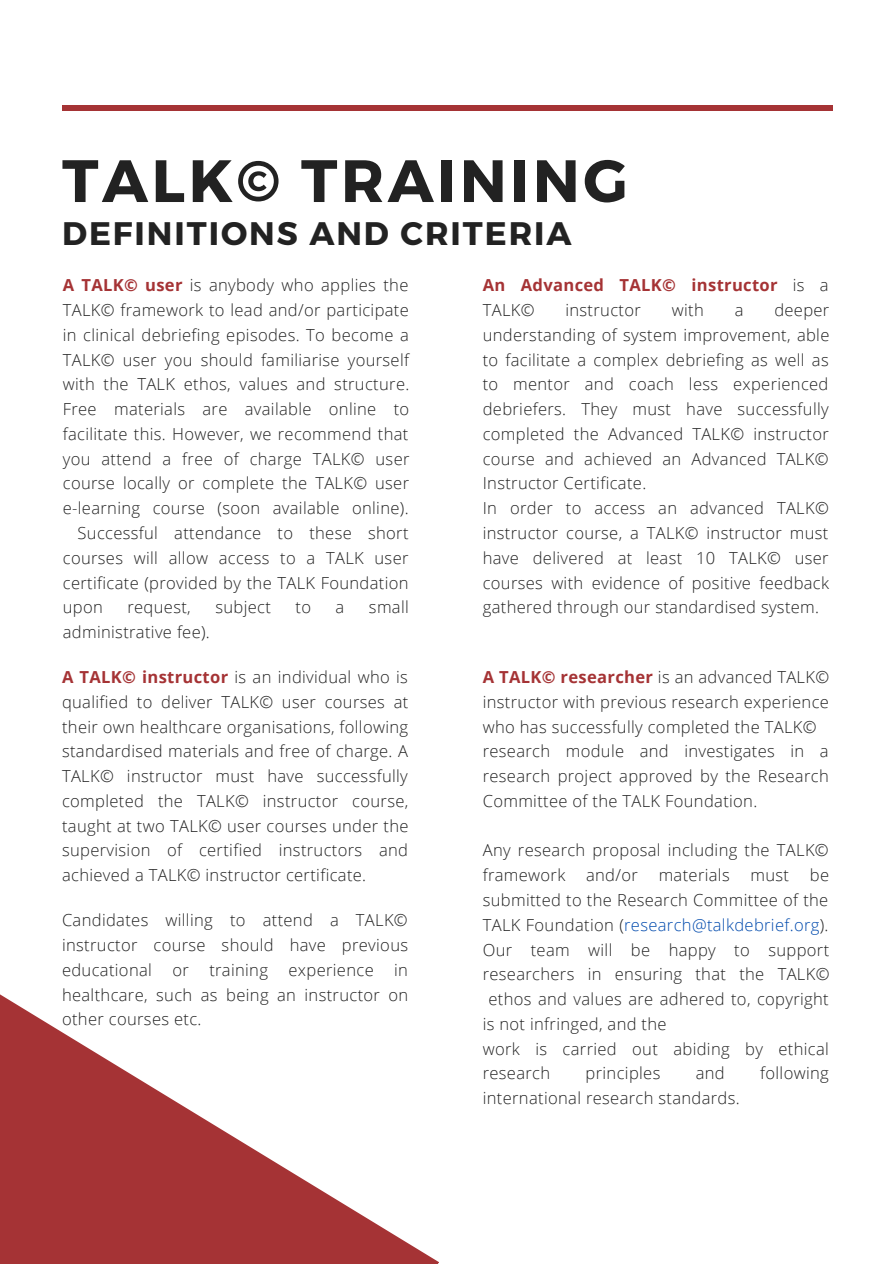
<style>
.page{position:relative;width:894px;height:1264px;background:#fff}
.page>*{position:absolute;margin:0;border:0;box-sizing:border-box;transform-origin:0 0}
.t1{font:700 59.55px "Montserrat";letter-spacing:.06em;color:#222}
.t2{font:700 32.55px "Montserrat";letter-spacing:.06em;color:#222}
.t3{font:300 16.5px/24.8px "Open Sans";letter-spacing:.02em;color:#222;text-align:justify}
.t4{font:300 16.5px "Open Sans";letter-spacing:.02em;color:#004aad}
.t5{font:700 16.5px/24.8px "Open Sans";letter-spacing:.02em;color:#a53335}
.s1{font-weight:700;color:#a53335}
.s2{font-weight:300;color:#222}
.s3{color:#222}
</style>
<div class="page">
<svg style="left:0;top:994px;width:439px;height:269px"></svg>
<div style="left:62px;top:105px;width:770px;height:6px;background:#a53335"></div>
<p class="t1" style="left:62px;top:142px;width:567px">TALK© TRAINING</p>
<p class="t2" style="left:62px;top:212px;width:511px">DEFINITIONS AND CRITERIA</p>
<p class="t3" style="left:63px;top:272px;width:347px"><span class="s1">A TALK© user</span> is anybody who applies the</p>
<p class="t3" style="left:63px;top:297px;width:347px">TALK© framework to lead and/or participate</p>
<p class="t3" style="left:63px;top:322px;width:347px">in clinical debriefing episodes. To become a</p>
<p class="t3" style="left:63px;top:347px;width:347px">TALK© user you should familiarise yourself</p>
<p class="t3" style="left:63px;top:371px;width:348px">with the TALK ethos, values and structure.</p>
<p class="t3" style="left:63px;top:396px;width:348px">Free materials are available online to</p>
<p class="t3" style="left:63px;top:421px;width:347px">facilitate this. However, we recommend that</p>
<p class="t3" style="left:63px;top:446px;width:348px">you attend a free of charge TALK© user</p>
<p class="t3" style="left:63px;top:470px;width:347px">course locally or complete the TALK© user</p>
<p class="t3" style="left:63px;top:495px;width:347px">e-learning course (soon available online).</p>
<p class="t3" style="left:78px;top:520px;width:332px">Successful attendance to these short</p>
<p class="t3" style="left:63px;top:545px;width:347px">courses will allow access to a TALK user</p>
<p class="t3" style="left:63px;top:570px;width:347px">certificate (provided by the TALK Foundation</p>
<p class="t3" style="left:63px;top:594px;width:42px">upon</p>
<p class="t3" style="left:127px;top:594px;width:65px">request,</p>
<p class="t3" style="left:215px;top:594px;width:57px">subject</p>
<p class="t3" style="left:295px;top:594px;width:17px">to</p>
<p class="t3" style="left:335px;top:594px;width:10px">a</p>
<p class="t3" style="left:369px;top:594px;width:41px">small</p>
<p class="t3" style="left:63px;top:619px;width:148px">administrative fee).</p>
<p class="t3" style="left:62px;top:664px;width:348px"><span class="s1">A TALK© instructor</span> is an individual who is qualified to deliver TALK© user courses at their own healthcare organisations, following standardised materials and free of charge. A TALK© instructor must have successfully completed the TALK© instructor course, taught at two TALK© user courses under the supervision of certified instructors and achieved a TALK© instructor certificate.</p>
<p class="t3" style="left:62px;top:907px;width:348px">Candidates willing to attend a TALK© instructor course should have previous educational or training experience in healthcare, such as being an instructor on other courses etc.</p>
<p class="t5" style="left:482px;top:272px;width:347px">An Advanced TALK© instructor <span class="s2">is a<br>TALK©</span></p>
<p class="t3" style="left:482px;top:297px;width:348px;text-indent:291px">deeper understanding of system improvement, able to facilitate a complex debriefing as well as to mentor and coach less experienced debriefers. They must have successfully completed the Advanced TALK© instructor course and achieved an Advanced TALK© Instructor Certificate.</p>
<p class="t3" style="left:482px;top:495px;width:348px">In order to access an advanced TALK© instructor course, a TALK© instructor must have delivered at least 10 TALK© user courses with evidence of positive feedback gathered through our standardised system.</p>
<p class="t3" style="left:565px;top:297px;width:77px">instructor</p>
<p class="t3" style="left:671px;top:297px;width:33px">with</p>
<p class="t3" style="left:734px;top:297px;width:10px">a</p>
<p class="t3" style="left:482px;top:664px;width:348px"><span class="s1">A TALK© researcher</span> is an advanced TALK© instructor with previous research experience who has successfully completed the TALK©</p>
<p class="t3" style="left:482px;top:738px;width:347px">research module and investigates in a research project approved by the Research Committee of the TALK Foundation.</p>
<p class="t3" style="left:482px;top:837px;width:347px">Any research proposal including the TALK© framework</p>
<p class="t3" style="left:586px;top:862px;width:53px">and/or</p>
<p class="t3" style="left:658px;top:862px;width:72px">materials</p>
<p class="t3" style="left:750px;top:862px;width:40px">must</p>
<p class="t3" style="left:809px;top:862px;width:21px">be</p>
<p class="t3" style="left:482px;top:887px;width:347px">submitted to the Research Committee of the</p>
<p class="t4" style="left:482px;top:913px;width:347px"><span class="s3">TALK Foundation (</span>research@talkdebrief.org<span class="s3">).</span></p>
<p class="t3" style="left:482px;top:936px;width:348px">Our team will be happy to support</p>
<p class="t3" style="left:482px;top:961px;width:348px">researchers in ensuring that the TALK©</p>
<p class="t3" style="left:488px;top:986px;width:342px">ethos and values are adhered to, copyright</p>
<p class="t3" style="left:482px;top:1011px;width:185px">is not infringed, and the</p>
<p class="t3" style="left:482px;top:1035px;width:347px">work is carried out abiding by ethical research</p>
<p class="t3" style="left:585px;top:1060px;width:76px">principles</p>
<p class="t3" style="left:695px;top:1060px;width:31px">and</p>
<p class="t3" style="left:760px;top:1060px;width:70px">following</p>
<p class="t3" style="left:482px;top:1085px;width:258px">international research standards.</p>
</div>
